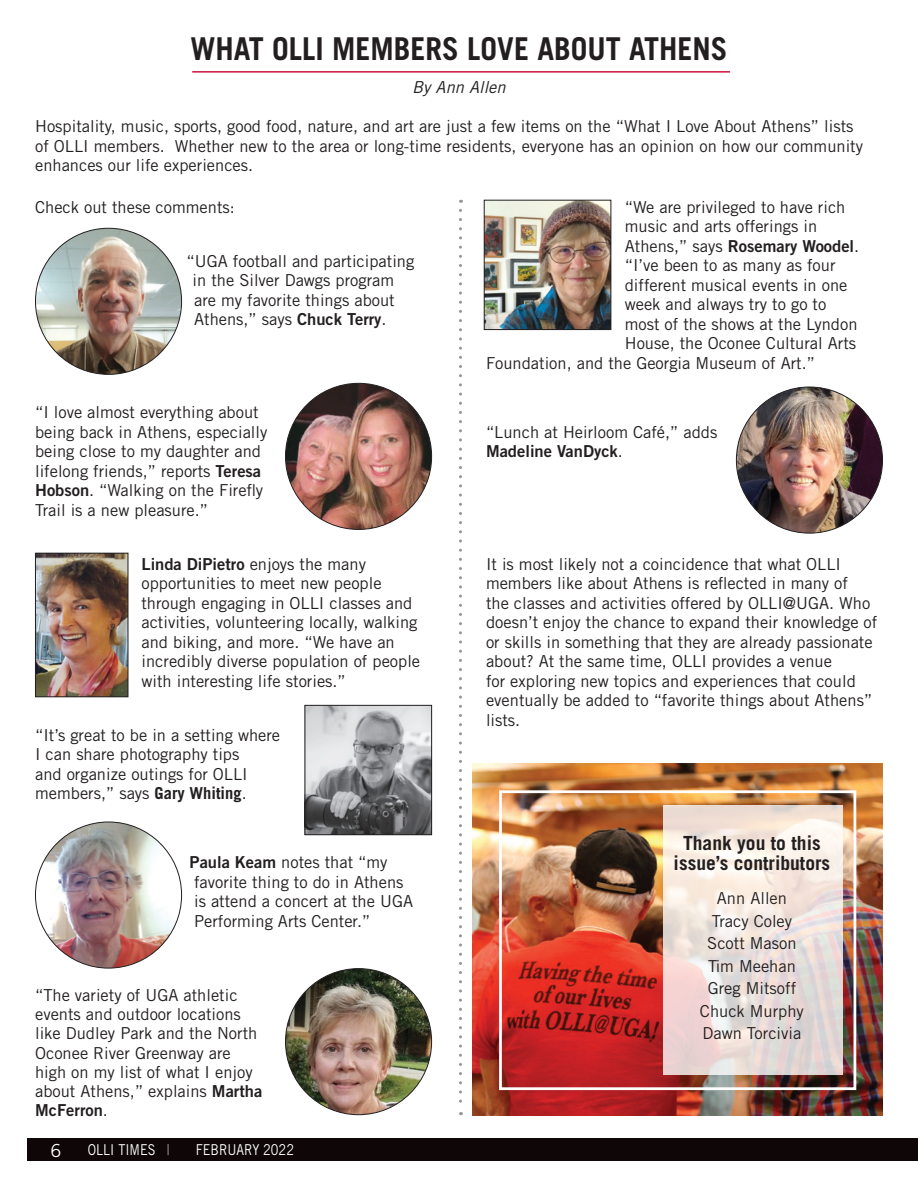
<style>
.page{position:relative;width:918px;height:1188px;background:#fff}
.page>*{position:absolute;margin:0;border:0;box-sizing:border-box;transform-origin:0 0}
.t1{font:700 31.5px "Trade Gothic";color:#231f20;scale:.95 1}
.t2{font:700 19.5px/19.5px "Trade Gothic";color:#231f20;text-align:center}
.t3{font:18px "Trade Gothic";color:#fff}
.t4{font:16.5px/19.5px "Trade Gothic";color:#231f20}
.t5{font:16.5px "Trade Gothic Bold Two";color:#231f20}
.t6{font:italic 16.5px "Trade Gothic";color:#231f20}
.t7{font:15px "Trade Gothic";color:#fff;scale:.84 1}
.s1{font-family:"Trade Gothic"}
.s2{font-family:"Trade Gothic Bold Two"}
.s3{font-weight:700}
.s4{color:#b2b3b7}
</style>
<div class="page">
<svg style="left:459px;top:210px;width:3px;height:905px"></svg>
<hr style="left:192px;top:71px;width:538px;height:2px;background:#cd123d">
<img style="left:472px;top:764px;width:411px;height:351px">
<div style="left:499px;top:790px;width:357px;height:300px;border:3px solid #fff"></div>
<svg style="left:663px;top:805px;width:179px;height:270px;background:#eee1dc"></svg>
<img style="left:35px;top:228px;width:147px;height:146px;border-radius:73px">
<img style="left:286px;top:383px;width:146px;height:146px;border-radius:73px">
<img style="left:37px;top:555px;width:89px;height:140px">
<div style="left:35px;top:553px;width:93px;height:144px;border:1px solid #231f20"></div>
<img style="left:307px;top:707px;width:123px;height:126px">
<div style="left:305px;top:705px;width:127px;height:130px;border:1px solid #231f20"></div>
<img style="left:35px;top:822px;width:147px;height:146px;border-radius:73px">
<img style="left:286px;top:969px;width:146px;height:146px;border-radius:73px">
<img style="left:486px;top:202px;width:123px;height:126px">
<div style="left:484px;top:200px;width:127px;height:130px;border:1px solid #231f20"></div>
<img style="left:736px;top:387px;width:147px;height:146px;border-radius:73px">
<div style="left:27px;top:1139px;width:891px;height:22px;background:#0e0607"></div>
<p class="t1" style="left:191px;top:30px;width:567px">WHAT OLLI MEMBERS LOVE ABOUT ATHENS</p>
<p class="t6" style="left:412px;top:78px;width:95px">By Ann Allen</p>
<p class="t4" style="left:35px;top:117px;width:830px">Hospitality, music, sports, good food, nature, and art are just a few items on the “What I Love About Athens” lists of OLLI members. Whether new to the area or long-time residents, everyone has an opinion on how our community enhances our life experiences.</p>
<p class="t4" style="left:35px;top:197px;width:201px">Check out these comments:</p>
<p class="t4" style="left:625px;top:197px;width:222px">“We are privileged to have rich</p>
<p class="t4" style="left:625px;top:216px;width:194px">music and arts offerings in</p>
<p class="t5" style="left:625px;top:235px;width:236px"><span class="s1">Athens,” says</span> Rosemary Woodel<span class="s1">.</span></p>
<p class="t4" style="left:625px;top:255px;width:212px">“I’ve been to as many as four</p>
<p class="t4" style="left:625px;top:275px;width:224px">different musical events in one</p>
<p class="t4" style="left:625px;top:294px;width:203px">week and always try to go to</p>
<p class="t4" style="left:625px;top:314px;width:234px">most of the shows at the Lyndon</p>
<p class="t4" style="left:625px;top:333px;width:233px">House, the Oconee Cultural Arts</p>
<p class="t4" style="left:486px;top:353px;width:331px">Foundation, and the Georgia Museum of Art.”</p>
<p class="t4" style="left:193px;top:251px;width:223px;text-indent:-6px">“UGA football and participating in the Silver Dawgs program are my favorite things about<br>Athens,” says <span class="s2">Chuck Terry</span>.</p>
<p class="t4" style="left:35px;top:402px;width:234px">“I love almost everything about being back in Athens, especially being close to my daughter and lifelong friends,” reports <span class="s2">Teresa<br>Hobson</span>. “Walking on the Firefly<br>Trail is a new pleasure.”</p>
<p class="t4" style="left:141px;top:554px;width:280px"><span class="s2">Linda DiPietro</span> enjoys the many opportunities to meet new people through engaging in OLLI classes and activities, volunteering locally, walking and biking, and more. “We have an incredibly diverse population of people with interesting life stories.”</p>
<p class="t4" style="left:35px;top:725px;width:247px">“It’s great to be in a setting where<br>I can share photography tips<br>and organize outings for OLLI members,” says <span class="s3">Gary Whiting</span>.</p>
<p class="t4" style="left:190px;top:852px;width:225px"><span class="s2">Paula Keam</span> notes that “my favorite thing to do in Athens is attend a concert at the UGA<br>Performing Arts Center.”</p>
<p class="t4" style="left:35px;top:986px;width:229px">“The variety of UGA athletic events and outdoor locations like Dudley Park and the North<br>Oconee River Greenway are high on my list of what I enjoy about Athens,” explains <span class="s2">Martha<br>McFerron</span>.</p>
<p class="t3" style="left:51px;top:1140px;width:12px">6</p>
<p class="t7" style="left:88px;top:1140px;width:99px">OLLI TIMES <span class="s4">|</span></p>
<p class="t7" style="left:196px;top:1140px;width:118px">FEBRUARY 2022</p>
<p class="t4" style="left:486px;top:422px;width:233px">“Lunch at Heirloom Café,” adds<br><span class="s2">Madeline VanDyck</span>.</p>
<p class="t4" style="left:486px;top:554px;width:393px">It is most likely not a coincidence that what OLLI members like about Athens is reflected in many of<br>the classes and activities offered by OLLI@UGA. Who doesn’t enjoy the chance to expand their knowledge of or skills in something that they are already passionate about? At the same time, OLLI provides a venue<br>for exploring new topics and experiences that could eventually be added to “favorite things about Athens” lists.</p>
<p class="t2" style="left:674px;top:833px;width:158px">Thank you to this issue’s contributors</p>
<p class="t4" style="left:717px;top:888px;width:72px">Ann Allen</p>
<p class="t4" style="left:712px;top:911px;width:82px">Tracy Coley</p>
<p class="t4" style="left:707px;top:933px;width:91px">Scott Mason</p>
<p class="t4" style="left:708px;top:956px;width:89px">Tim Meehan</p>
<p class="t4" style="left:708px;top:978px;width:90px">Greg Mitsoff</p>
<p class="t4" style="left:700px;top:1001px;width:106px">Chuck Murphy</p>
<p class="t4" style="left:703px;top:1023px;width:100px">Dawn Torcivia</p>
</div>
